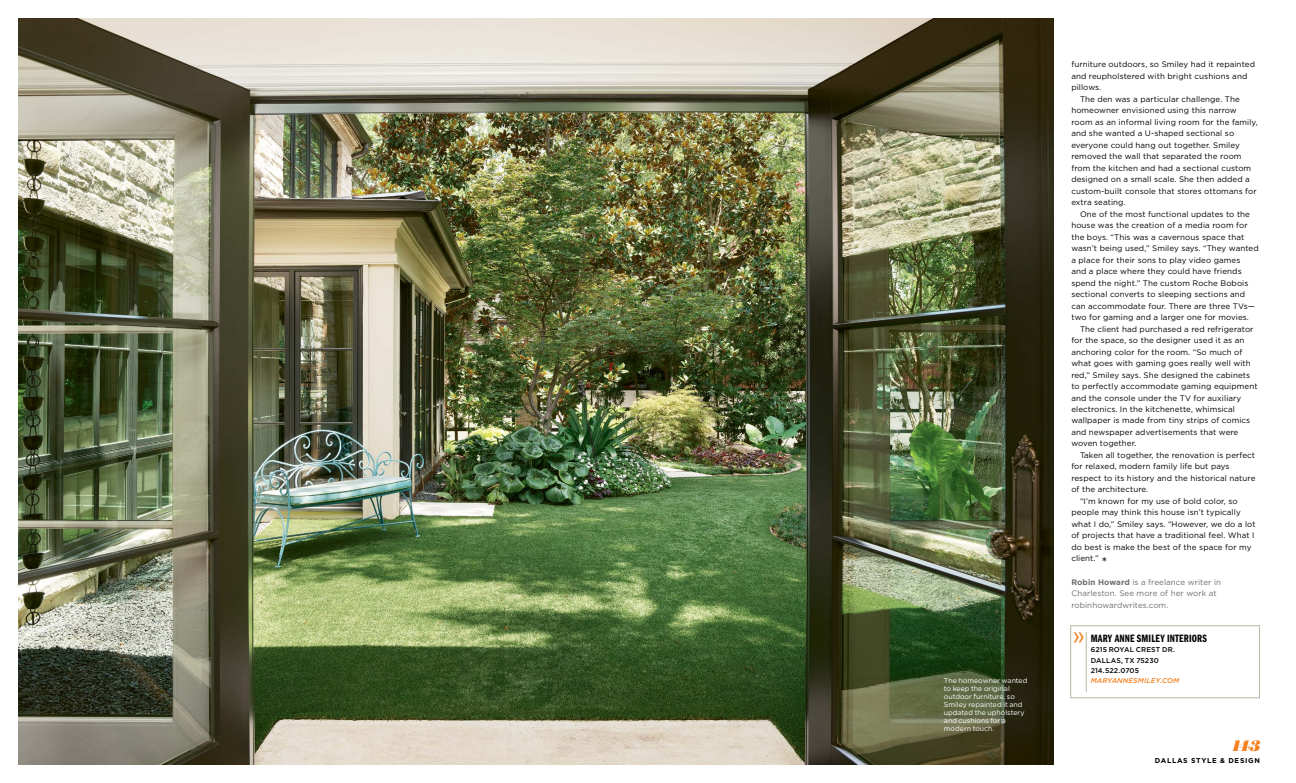
<style>
.page{position:relative;width:1296px;height:783px;background:#fff}
.page>*{position:absolute;margin:0;border:0;box-sizing:border-box;transform-origin:0 0}
.t1{font:italic 900 16px "Austin";color:#f58020}
.t2{font:11px "Franklin Gothic LT Pro Dm Cm";letter-spacing:.01em;color:#000}
.t3{font:8px "Gotham";letter-spacing:.01em;color:#000}
.t4{font:8px/11.5px "Gotham";letter-spacing:.01em;color:#716c6b}
.t5{font:7px/8px "Gotham";color:#fff}
.t6{font:500 7px/10.3px "Gotham";letter-spacing:.015em;color:#000}
.t7{font:700 7px "Gotham";letter-spacing:.1em;color:#000}
.t8{font:italic 500 7px "Gotham";letter-spacing:.02em;color:#f58020}
.s1{font-size:14px}
.s2{font-weight:700}
</style>
<div class="page">
<img style="left:18px;top:18px;width:1036px;height:747px">
<div style="left:1070px;top:625px;width:190px;height:73px;border:1px solid #b9b6a3"></div>
<hr style="left:1086px;top:632px;width:1px;height:60px;background:#b9b6a3">
<p class="t3" style="left:1071px;top:59px;width:185px">furniture outdoors, so Smiley had it repainted</p>
<p class="t3" style="left:1071px;top:71px;width:177px">and reupholstered with bright cushions and</p>
<p class="t3" style="left:1071px;top:82px;width:31px">pillows.</p>
<p class="t3" style="left:1080px;top:94px;width:161px">The den was a particular challenge. The</p>
<p class="t3" style="left:1071px;top:105px;width:167px">homeowner envisioned using this narrow</p>
<p class="t3" style="left:1071px;top:117px;width:188px">room as an informal living room for the family,</p>
<p class="t3" style="left:1071px;top:128px;width:164px">and she wanted a U-shaped sectional so</p>
<p class="t3" style="left:1071px;top:140px;width:170px">everyone could hang out together. Smiley</p>
<p class="t3" style="left:1071px;top:151px;width:172px">removed the wall that separated the room</p>
<p class="t3" style="left:1071px;top:163px;width:181px">from the kitchen and had a sectional custom</p>
<p class="t3" style="left:1071px;top:174px;width:180px">designed on a small scale. She then added a</p>
<p class="t3" style="left:1071px;top:186px;width:187px">custom-built console that stores ottomans for</p>
<p class="t3" style="left:1071px;top:197px;width:56px">extra seating.</p>
<p class="t3" style="left:1080px;top:209px;width:172px">One of the most functional updates to the</p>
<p class="t3" style="left:1071px;top:220px;width:178px">house was the creation of a media room for</p>
<p class="t3" style="left:1071px;top:232px;width:174px">the boys. “This was a cavernous space that</p>
<p class="t3" style="left:1071px;top:243px;width:189px">wasn’t being used,” Smiley says. “They wanted</p>
<p class="t3" style="left:1071px;top:255px;width:171px">a place for their sons to play video games</p>
<p class="t3" style="left:1071px;top:266px;width:172px">and a place where they could have friends</p>
<p class="t3" style="left:1071px;top:278px;width:179px">spend the night.” The custom Roche Bobois</p>
<p class="t3" style="left:1071px;top:289px;width:175px">sectional converts to sleeping sections and</p>
<p class="t3" style="left:1071px;top:301px;width:185px">can accommodate four. There are three TVs—</p>
<p class="t3" style="left:1071px;top:312px;width:179px">two for gaming and a larger one for movies.</p>
<p class="t3" style="left:1080px;top:324px;width:175px">The client had purchased a red refrigerator</p>
<p class="t3" style="left:1071px;top:335px;width:175px">for the space, so the designer used it as an</p>
<p class="t3" style="left:1071px;top:347px;width:173px">anchoring color for the room. “So much of</p>
<p class="t3" style="left:1071px;top:358px;width:181px">what goes with gaming goes really well with</p>
<p class="t3" style="left:1071px;top:370px;width:180px">red,” Smiley says. She designed the cabinets</p>
<p class="t3" style="left:1071px;top:381px;width:188px">to perfectly accommodate gaming equipment</p>
<p class="t3" style="left:1071px;top:393px;width:171px">and the console under the TV for auxiliary</p>
<p class="t3" style="left:1071px;top:404px;width:165px">electronics. In the kitchenette, whimsical</p>
<p class="t3" style="left:1071px;top:416px;width:180px">wallpaper is made from tiny strips of comics</p>
<p class="t3" style="left:1071px;top:427px;width:169px">and newspaper advertisements that were</p>
<p class="t3" style="left:1071px;top:439px;width:66px">woven together.</p>
<p class="t3" style="left:1080px;top:450px;width:177px">Taken all together, the renovation is perfect</p>
<p class="t3" style="left:1071px;top:462px;width:160px">for relaxed, modern family life but pays</p>
<p class="t3" style="left:1071px;top:473px;width:186px">respect to its history and the historical nature</p>
<p class="t3" style="left:1071px;top:485px;width:78px">of the architecture.</p>
<p class="t3" style="left:1080px;top:496px;width:159px">“I’m known for my use of bold color, so</p>
<p class="t3" style="left:1071px;top:508px;width:171px">people may think this house isn’t typically</p>
<p class="t3" style="left:1071px;top:519px;width:186px">what I do,” Smiley says. “However, we do a lot</p>
<p class="t3" style="left:1071px;top:531px;width:185px">of projects that have a traditional feel. What I</p>
<p class="t3" style="left:1071px;top:542px;width:182px">do best is make the best of the space for my</p>
<p class="t3" style="left:1071px;top:553px;width:38px">client.” <span class="s1">*</span></p>
<p class="t4" style="left:1071px;top:576px;width:151px"><span class="s2">Robin Howard</span> is a freelance writer in<br>Charleston. See more of her work at robinhowardwrites.com.</p>
<h2 class="t2" style="left:1091px;top:632px;width:118px">MARY ANNE SMILEY INTERIORS</h2>
<p class="t6" style="left:1091px;top:645px;width:86px">6215 ROYAL CREST DR.<br>DALLAS, TX 75230<br>214.522.0705</p>
<p class="t5" style="left:944px;top:676px;width:85px">The homeowner wanted</p>
<p class="t8" style="left:1091px;top:676px;width:90px">MARYANNESMILEY.COM</p>
<p class="t5" style="left:944px;top:684px;width:82px">to keep the original outdoor furniture, so<br>Smiley repainted it and updated the upholstery and cushions for a modern touch.</p>
<h1 class="t1" style="left:1233px;top:734px;width:29px">143</h1>
<p class="t7" style="left:1155px;top:756px;width:107px">DALLAS STYLE &amp; DESIGN</p>
</div>
